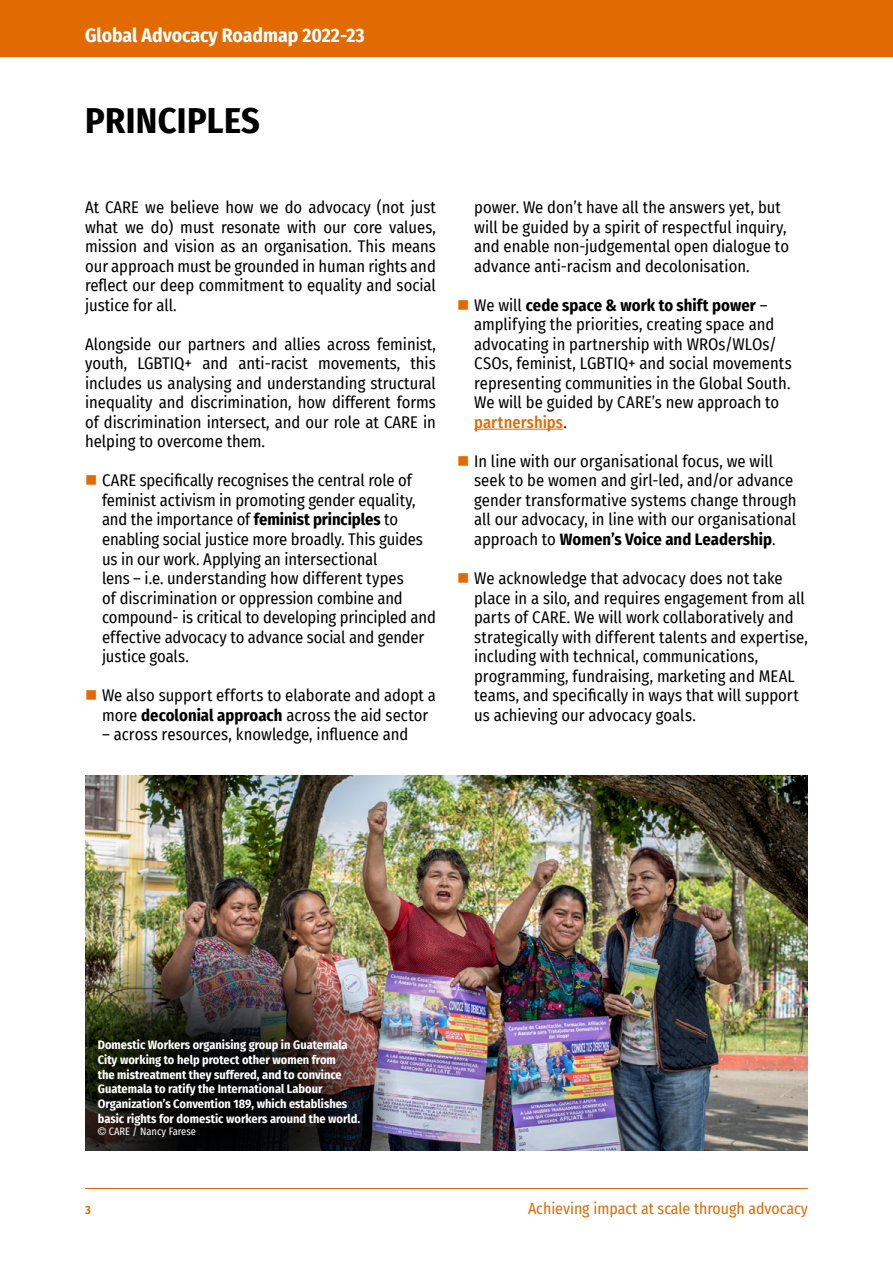
<style>
.page{position:relative;width:893px;height:1263px;background:#fff}
.page>*{position:absolute;margin:0;border:0;box-sizing:border-box;transform-origin:0 0}
._01_Heading{font:700 36px "Fira Sans Condensed";letter-spacing:.01em;color:#000}
.t1{font:700 19.5px "Fira Sans Condensed";color:#fff}
.Body{font:16.5px/19.5px "Fira Sans Condensed";color:#000}
.t2{font:15.75px "Fira Sans Condensed";color:#e16a03}
.t3{font:700 12.3px/14.7px "Fira Sans Condensed";color:#fff}
.t4{font:700 12px "Fira Sans Condensed";color:#e16a03}
.t5{font:10.5px "Fira Sans Condensed";color:#fff}
.s1{font-weight:700}
.s2{font-weight:500;color:#e16a03}
.s3{font-family:"Helvetica Neue"}
</style>
<div class="page">
<hr style="left:85px;top:1188px;width:723px;height:1px;background:#e16a03">
<div style="left:0;top:0;width:893px;height:57px;background:#e16a03"></div>
<hr style="left:474px;top:429px;width:89px;height:1px;background:#e16a03">
<img style="left:85px;top:776px;width:723px;height:374px">
<img style="left:85px;top:930px;width:315px;height:220px">
<p class="t1" style="left:85px;top:19px;width:281px">Global Advocacy Roadmap 2022-23</p>
<p class="_01_Heading" style="left:85px;top:90px;width:176px">PRINCIPLES</p>
<p class="Body" style="left:85px;top:197px;width:352px;text-align:justify">At CARE we believe how we do advocacy (not just what we do) must resonate with our core values, mission and vision as an organisation. This means our approach must be grounded in human rights and reflect our deep commitment to equality and social justice for all.</p>
<p class="Body" style="left:85px;top:334px;width:352px;text-align:justify">Alongside our partners and allies across feminist, youth, LGBTIQ+ and anti-racist movements, this includes us analysing and understanding structural inequality and discrimination, how different forms of discrimination intersect, and our role at CARE in helping to overcome them.</p>
<p class="Body" style="left:102px;top:470px;width:335px">CARE specifically recognises the central role of feminist activism in promoting gender equality, and the importance of <span class="s1">feminist principles</span> to enabling social justice more broadly. This guides us in our work. Applying an intersectional<br>lens – i.e. understanding how different types<br>of discrimination or oppression combine and compound- is critical to developing principled and effective advocacy to advance social and gender justice goals.</p>
<p class="Body" style="left:102px;top:685px;width:335px">We also support efforts to elaborate and adopt a more <span class="s1">decolonial approach</span> across the aid sector</p>
<p class="Body" style="left:102px;top:724px;width:308px">– across resources, knowledge, influence and</p>
<p class="Body" style="left:474px;top:197px;width:316px">power. We don’t have all the answers yet, but will be guided by a spirit of respectful inquiry, and enable non-judgemental open dialogue to advance anti-racism and decolonisation.</p>
<p class="Body" style="left:474px;top:295px;width:319px">We will <span class="s1">cede space &amp; work to shift power</span> – amplifying the priorities, creating space and advocating in partnership with WROs/WLOs/ CSOs, feminist, LGBTIQ+ and social movements representing communities in the Global South.<br>We will be guided by CARE’s new approach to <span class="s2">partnerships</span>.</p>
<p class="Body" style="left:474px;top:451px;width:324px">In line with our organisational focus, we will seek to be women and girl-led, and/or advance gender transformative systems change through all our advocacy, in line with our organisational approach to <span class="s1">Women’s Voice and Leadership</span>.</p>
<p class="Body" style="left:474px;top:568px;width:335px">We acknowledge that advocacy does not take place in a silo, and requires engagement from all parts of CARE. We will work collaboratively and strategically with different talents and expertise, including with technical, communications, programming, fundraising, marketing and MEAL teams, and specifically in ways that will support us achieving our advocacy goals.</p>
<p class="t3" style="left:98px;top:1037px;width:264px">Domestic Workers organising group in Guatemala City working to help protect other women from<br>the mistreatment they suffered, and to convince Guatemala to ratify the International Labour Organization’s Convention 189, which establishes basic rights for domestic workers around the world.</p>
<p class="t5" style="left:98px;top:1124px;width:100px"><span class="s3">©</span> CARE / Nancy Farese</p>
<p class="t4" style="left:85px;top:1200px;width:7px">3</p>
<p class="t2" style="left:528px;top:1197px;width:281px">Achieving impact at scale through advocacy</p>
</div>
